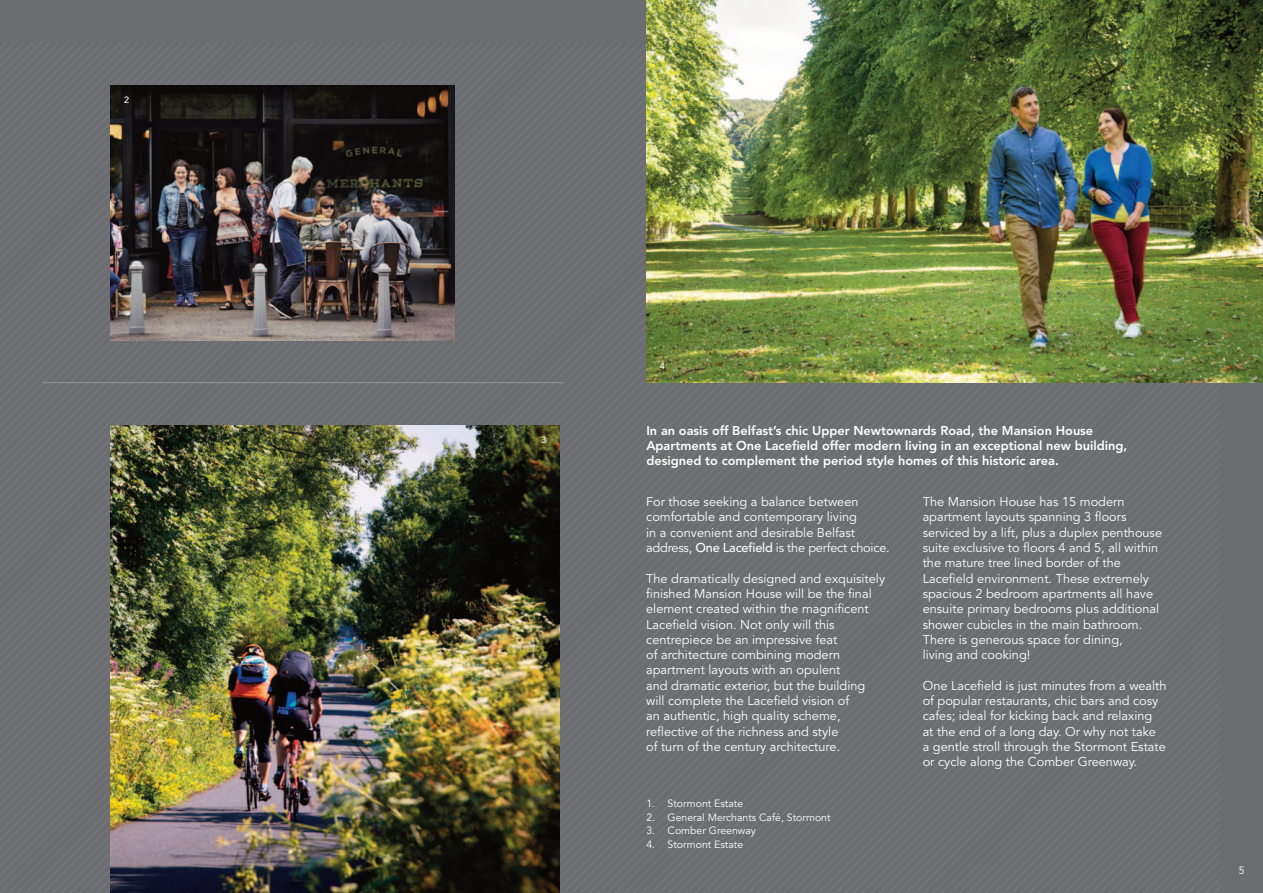
<style>
.page{position:relative;width:1263px;height:893px;background:#6c6d70}
.page>*{position:absolute;margin:0;border:0;box-sizing:border-box;transform-origin:0 0}
.t1{font:12.75px/15.3px "Avenir LT Std";color:#fff}
.t2{font:800 12.75px/15.3px "Avenir LT Std";color:#fff}
.t3{font:10.5px "Avenir LT Std";color:#fff}
.t4{font:500 9px "Avenir LT Std";color:#fff}
.s1{font-weight:500}
</style>
<div class="page">
<img style="left:0;top:44px;width:1220px;height:849px">
<img style="left:111px;top:85px;width:344px;height:255px">
<img style="left:111px;top:425px;width:449px;height:468px">
<hr style="left:43px;top:382px;width:520px;height:1px;background:#939598">
<img style="left:646px;top:0;width:617px;height:383px">
<p class="t4" style="left:124px;top:96px;width:7px">2</p>
<p class="t4" style="left:541px;top:436px;width:7px">3</p>
<p class="t4" style="left:660px;top:362px;width:7px">4</p>
<p class="t2" style="left:646px;top:424px;width:482px">In an oasis off Belfast’s chic Upper Newtownards Road, the Mansion House<br>Apartments at One Lacefield offer modern living in an exceptional new building, designed to complement the period style homes of this historic area.</p>
<p class="t1" style="left:646px;top:495px;width:245px">For those seeking a balance between comfortable and contemporary living<br>in a convenient and desirable Belfast address, <span class="s1">One Lacefield</span> is the perfect choice.</p>
<p class="t1" style="left:646px;top:572px;width:240px">The dramatically designed and exquisitely finished Mansion House will be the final element created within the magnificent Lacefield vision. Not only will this centrepiece be an impressive feat<br>of architecture combining modern apartment layouts with an opulent<br>and dramatic exterior, but the building will complete the Lacefield vision of<br>an authentic, high quality scheme, reflective of the richness and style<br>of turn of the century architecture.</p>
<p class="t1" style="left:923px;top:495px;width:241px">The Mansion House has 15 modern apartment layouts spanning 3 floors serviced by a lift, plus a duplex penthouse suite exclusive to floors 4 and 5, all within the mature tree lined border of the Lacefield environment. These extremely spacious 2 bedroom apartments all have ensuite primary bedrooms plus additional shower cubicles in the main bathroom.<br>There is generous space for dining,<br>living and cooking!</p>
<p class="t1" style="left:923px;top:679px;width:245px">One Lacefield is just minutes from a wealth of popular restaurants, chic bars and cosy cafes; ideal for kicking back and relaxing<br>at the end of a long day. Or why not take<br>a gentle stroll through the Stormont Estate or cycle along the Comber Greenway.</p>
<p class="t3" style="left:646px;top:799px;width:98px">1. Stormont Estate</p>
<p class="t3" style="left:646px;top:813px;width:186px">2. General Merchants Café, Stormont</p>
<p class="t3" style="left:646px;top:826px;width:111px">3. Comber Greenway</p>
<p class="t3" style="left:646px;top:840px;width:98px">4. Stormont Estate</p>
<p class="t3" style="left:1239px;top:866px;width:7px">5</p>
</div>
